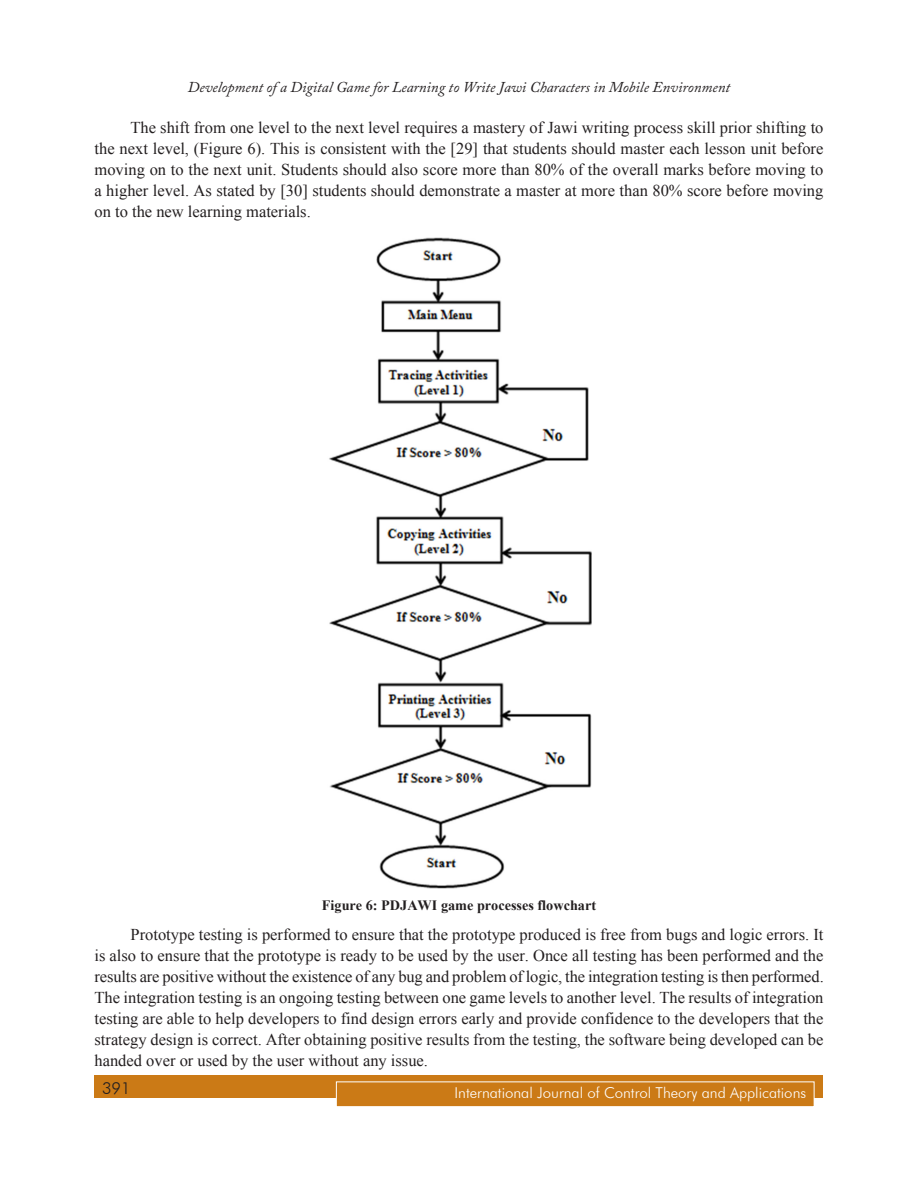
<style>
.page{position:relative;width:918px;height:1188px;background:#fff}
.page>*{position:absolute;margin:0;border:0;box-sizing:border-box;transform-origin:0 0}
.Body_text{font:16.5px/21px "Times New Roman";color:#231f20;text-align:justify}
.t1{font:300 16.5px "Futura BT";color:#231f20}
.t2{font:italic 15px "Adobe Caslon Pro";color:#231f20}
.t3{font:300 15px "Futura BT";color:#fff}
.t4{font:700 14.25px "Times New Roman";color:#231f20}
</style>
<div class="page">
<div style="left:94px;top:1076px;width:730px;height:22px;background:#cb7a16"></div>
<div style="left:336px;top:1082px;width:478px;height:25px;background:#cb7a16"></div>
<div style="left:336px;top:1082px;width:478px;height:25px;border:1px solid #fff"></div>
<img style="left:329px;top:238px;width:262px;height:651px">
<p class="t2" style="left:188px;top:78px;width:544px">Development of a Digital Game for Learning to Write Jawi Characters in Mobile Environment</p>
<p class="Body_text" style="left:94px;top:117px;width:731px;text-indent:36px">The shift from one level to the next level requires a mastery of Jawi writing process skill prior shifting to the next level, (Figure 6). This is consistent with the [29] that students should master each lesson unit before moving on to the next unit. Students should also score more than 80% of the overall marks before moving to a higher level. As stated by [30] students should demonstrate a master at more than 80% score before moving on to the new learning materials.</p>
<p class="t4" style="left:322px;top:896px;width:276px">Figure 6: PDJAWI game processes flowchart</p>
<p class="Body_text" style="left:94px;top:924px;width:731px;text-indent:36px">Prototype testing is performed to ensure that the prototype produced is free from bugs and logic errors. It is also to ensure that the prototype is ready to be used by the user. Once all testing has been performed and the results are positive without the existence of any bug and problem of logic, the integration testing is then performed.<br>The integration testing is an ongoing testing between one game levels to another level. The results of integration testing are able to help developers to find design errors early and provide confidence to the developers that the strategy design is correct. After obtaining positive results from the testing, the software being developed can be handed over or used by the user without any issue.</p>
<p class="t1" style="left:102px;top:1078px;width:30px">391</p>
<p class="t3" style="left:455px;top:1084px;width:353px">International Journal of Control Theory and Applications</p>
</div>
